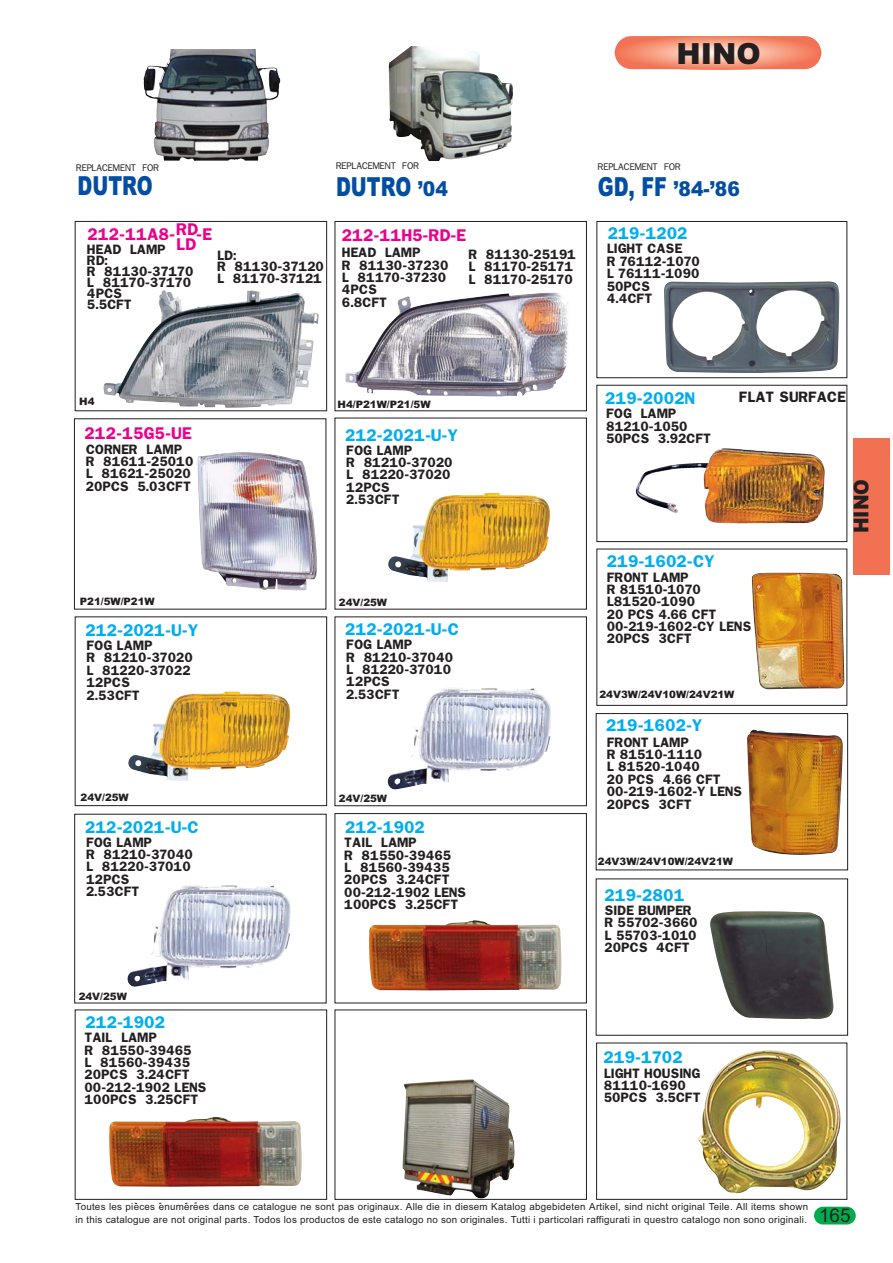
<style>
.page{position:relative;width:893px;height:1263px;background:#fff}
.page>*{position:absolute;margin:0;border:0;box-sizing:border-box;transform-origin:0 0}
.t1{font:900 29.1px "Arial";color:#231f20}
.t2{font:900 26.25px "Arial";color:#034da2;scale:.73 1}
.t3{font:900 20.4px "Arial";color:#034da2;scale:.92 1}
.t4{font:900 20.4px "Arial";color:#231f20;scale:.92 1}
.t5{font:18.9px "Arial";color:#231f20}
.t6{font:14.55px "Franklin Demi";color:#00aeef}
.t7{font:14.55px "Franklin Demi";color:#ec008c}
.t8{font:12.9px "Franklin Demi";color:#231f20}
.t9{font:11.7px/12.5px "Franklin Demi";color:#231f20}
.t10{font:900 10.2px "Arial";color:#231f20}
.t11{font:9.75px/13.2px "Arial";letter-spacing:.025em;color:#231f20}
.t12{font:8.25px "Franklin";color:#231f20}
.s1{font-size:20.4px}
.s2{font-size:26.25px}
</style>
<div class="page">
<div style="left:814px;top:1207px;width:42px;height:18px;background:#00ab4e;border-radius:9px"></div>
<div style="left:852px;top:438px;width:37px;height:137px;background:#f37153"></div>
<img style="left:144px;top:49px;width:136px;height:112px">
<img style="left:197px;top:452px;width:120px;height:139px">
<img style="left:128px;top:692px;width:163px;height:89px">
<div style="left:75px;top:617px;width:252px;height:189px;border:1px solid #231f20"></div>
<img style="left:109px;top:1116px;width:193px;height:71px">
<div style="left:75px;top:1010px;width:252px;height:190px;border:1px solid #231f20"></div>
<img style="left:127px;top:885px;width:164px;height:102px">
<img style="left:104px;top:290px;width:215px;height:118px">
<div style="left:75px;top:221px;width:252px;height:190px;border:1px solid #231f20"></div>
<svg style="left:615px;top:36px;width:206px;height:33px;background:#f69b82"></svg>
<img style="left:752px;top:573px;width:92px;height:116px">
<div style="left:596px;top:549px;width:251px;height:157px;border:1px solid #231f20"></div>
<img style="left:636px;top:448px;width:189px;height:76px">
<div style="left:596px;top:385px;width:251px;height:157px;border:1px solid #231f20"></div>
<img style="left:664px;top:281px;width:175px;height:92px">
<div style="left:596px;top:221px;width:251px;height:157px;border:1px solid #231f20"></div>
<img style="left:747px;top:729px;width:96px;height:126px">
<div style="left:596px;top:713px;width:252px;height:157px;border:1px solid #231f20"></div>
<img style="left:710px;top:911px;width:124px;height:108px">
<div style="left:596px;top:879px;width:252px;height:157px;border:1px solid #231f20"></div>
<img style="left:698px;top:1050px;width:143px;height:143px">
<div style="left:596px;top:1043px;width:251px;height:157px;border:1px solid #231f20"></div>
<img style="left:345px;top:292px;width:223px;height:105px">
<div style="left:335px;top:221px;width:252px;height:190px;border:1px solid #231f20"></div>
<div style="left:335px;top:1010px;width:252px;height:190px;border:1px solid #231f20"></div>
<img style="left:388px;top:46px;width:125px;height:115px">
<img style="left:401px;top:1079px;width:114px;height:121px">
<img style="left:388px;top:493px;width:162px;height:89px">
<img style="left:369px;top:920px;width:193px;height:71px">
<div style="left:335px;top:813px;width:252px;height:190px;border:1px solid #231f20"></div>
<img style="left:387px;top:687px;width:164px;height:103px">
<div style="left:335px;top:617px;width:252px;height:189px;border:1px solid #231f20"></div>
<h1 class="t1" style="left:676px;top:37px;width:86px">HINO</h1>
<p class="t12" style="left:76px;top:164px;width:84px">REPLACEMENT FOR</p>
<h2 class="t2" style="left:77px;top:171px;width:105px">DUTRO</h2>
<p class="t12" style="left:336px;top:162px;width:84px">REPLACEMENT FOR</p>
<h2 class="t2" style="left:336px;top:172px;width:155px">DUTRO <span class="s1">’04</span></h2>
<p class="t12" style="left:598px;top:163px;width:84px">REPLACEMENT FOR</p>
<h3 class="t3" style="left:598px;top:177px;width:156px"><span class="s2">GD, FF</span> ’84-’86</h3>
<p class="t7" style="left:176px;top:223px;width:24px">RD</p>
<p class="t9" style="left:87px;top:245px;width:111px;line-height:10.9px">HEAD LAMP <sup>LD<br></sup>RD:<br>R 81130-37170<br>L 81170-37170<br>4PCS<br>5.5CFT</p>
<p class="t7" style="left:88px;top:229px;width:89px">212-11A8-</p>
<p class="t7" style="left:196px;top:229px;width:17px">-E</p>
<p class="t9" style="left:217px;top:251px;width:108px;line-height:11.7px">LD:<br>R 81130-37120<br>L 81170-37121</p>
<p class="t7" style="left:342px;top:229px;width:126px">212-11H5-RD-E</p>
<p class="t9" style="left:342px;top:248px;width:108px">HEAD LAMP<br>R 81130-37230<br>L 81170-37230<br>4PCS<br>6.8CFT</p>
<p class="t9" style="left:468px;top:249px;width:109px">R 81130-25191<br>L 81170-25171<br>L 81170-25170</p>
<p class="t6" style="left:608px;top:228px;width:81px">219-1202</p>
<p class="t9" style="left:607px;top:244px;width:95px">LIGHT CASE<br>R 76112-1070<br>L 76111-1090<br>50PCS<br>4.4CFT</p>
<p class="t10" style="left:79px;top:395px;width:17px">H4</p>
<p class="t7" style="left:85px;top:427px;width:108px">212-15G5-UE</p>
<p class="t9" style="left:86px;top:444px;width:109px">CORNER LAMP<br>R 81611-25010<br>L 81621-25020<br>20PCS 5.03CFT</p>
<p class="t10" style="left:80px;top:596px;width:76px">P21/5W/P21W</p>
<p class="t6" style="left:85px;top:625px;width:114px">212-2021-U-Y</p>
<p class="t9" style="left:87px;top:641px;width:108px">FOG LAMP<br>R 81210-37020<br>L 81220-37022<br>12PCS<br>2.53CFT</p>
<p class="t10" style="left:81px;top:792px;width:50px">24V/25W</p>
<p class="t6" style="left:85px;top:821px;width:115px">212-2021-U-C</p>
<p class="t9" style="left:86px;top:837px;width:108px">FOG LAMP<br>R 81210-37040<br>L 81220-37010<br>12PCS<br>2.53CFT</p>
<p class="t10" style="left:79px;top:991px;width:50px">24V/25W</p>
<p class="t6" style="left:85px;top:1017px;width:81px">212-1902</p>
<p class="t9" style="left:85px;top:1033px;width:123px">TAIL LAMP<br>R 81550-39465<br>L 81560-39435<br>20PCS 3.24CFT<br>00-212-1902 LENS<br>100PCS 3.25CFT</p>
<p class="t10" style="left:337px;top:398px;width:95px">H4/P21W/P21/5W</p>
<p class="t6" style="left:345px;top:429px;width:114px">212-2021-U-Y</p>
<p class="t9" style="left:346px;top:445px;width:108px">FOG LAMP<br>R 81210-37020<br>L 81220-37020<br>12PCS<br>2.53CFT</p>
<p class="t10" style="left:339px;top:596px;width:50px">24V/25W</p>
<p class="t9" style="left:346px;top:640px;width:108px">FOG LAMP<br>R 81210-37040<br>L 81220-37010<br>12PCS<br>2.53CFT</p>
<p class="t6" style="left:345px;top:624px;width:115px">212-2021-U-C</p>
<p class="t10" style="left:339px;top:792px;width:50px">24V/25W</p>
<p class="t6" style="left:345px;top:822px;width:81px">212-1902</p>
<p class="t9" style="left:344px;top:838px;width:123px">TAIL LAMP<br>R 81550-39465<br>L 81560-39435<br>20PCS 3.24CFT<br>00-212-1902 LENS<br>100PCS 3.25CFT</p>
<p class="t6" style="left:605px;top:392px;width:91px">219-2002N</p>
<p class="t9" style="left:606px;top:409px;width:107px">FOG LAMP<br>81210-1050<br>50PCS 3.92CFT</p>
<p class="t8" style="left:739px;top:392px;width:108px">FLAT SURFACE</p>
<p class="t6" style="left:607px;top:556px;width:110px">219-1602-CY</p>
<p class="t9" style="left:607px;top:572px;width:146px">FRONT LAMP<br>R 81510-1070<br>L81520-1090<br>20 PCS 4.66 CFT<br>00-219-1602-CY LENS<br>20PCS 3CFT</p>
<h3 class="t4" style="left:849px;top:533px;width:61px;rotate:-90deg">HINO</h3>
<p class="t10" style="left:599px;top:689px;width:137px">24V3W/24V10W/24V21W</p>
<p class="t6" style="left:606px;top:720px;width:98px">219-1602-Y</p>
<p class="t9" style="left:607px;top:737px;width:137px">FRONT LAMP<br>R 81510-1110<br>L 81520-1040<br>20 PCS 4.66 CFT<br>00-219-1602-Y LENS<br>20PCS 3CFT</p>
<p class="t10" style="left:598px;top:856px;width:137px">24V3W/24V10W/24V21W</p>
<p class="t6" style="left:604px;top:889px;width:82px">219-2801</p>
<p class="t9" style="left:604px;top:905px;width:94px">SIDE BUMPER<br>R 55702-3660<br>L 55703-1010<br>20PCS 4CFT</p>
<p class="t6" style="left:603px;top:1052px;width:81px">219-1702</p>
<p class="t9" style="left:604px;top:1068px;width:98px">LIGHT HOUSING<br>81110-1690<br>50PCS 3.5CFT</p>
<p class="t11" style="left:76px;top:1200px;width:734px">Toutes les pieces enumerees dans ce catalogue ne sont pas originaux. Alle die in diesem Katalog abgebideten Artikel, sind nicht original Teile. All items shown in this catalogue are not original parts. Todos los productos de este catalogo no son originales. Tutti i particolari raffigurati in questro catalogo non sono originali.</p>
<h3 class="t5" style="left:819px;top:1209px;width:33px">165</h3>
</div>
